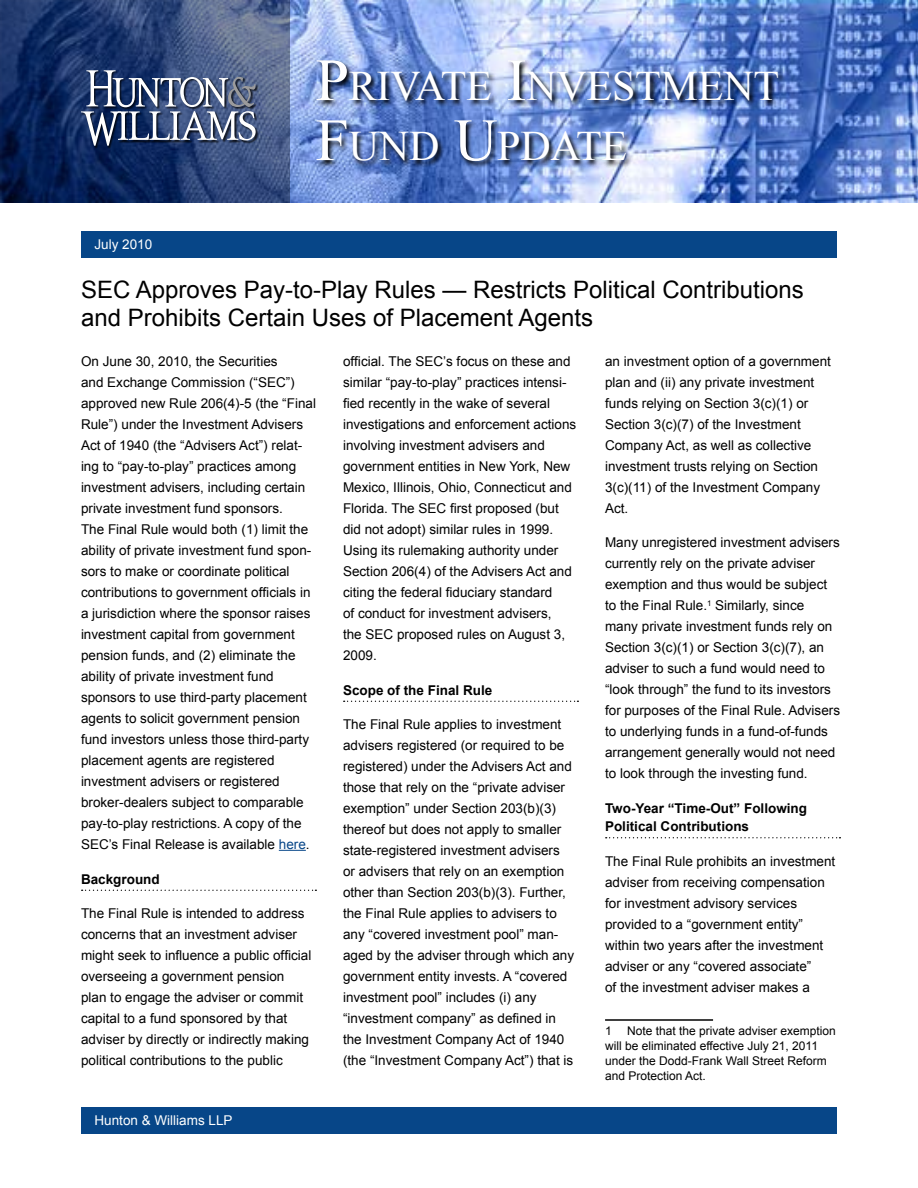
<style>
.page{position:relative;width:918px;height:1188px;background:#fff}
.page>*{position:absolute;margin:0;border:0;box-sizing:border-box;transform-origin:0 0}
.Masthead_title_2_lin{font:42px/60px "Times New Roman";letter-spacing:-.005em;color:#fff}
.Header_1{font:24px/28.5px "Arial";color:#000}
.body_text{font:13.5px/21px "Arial";color:#000}
.Header_2_with_dots{font:700 13.5px/18px "Arial";color:#000}
.LLP___Date{font:13.5px "Arial";color:#fff}
.footer_-_right_page{font:13.5px "Arial";color:#fff}
.Footnote_Text{font:12px/15px "Arial";color:#000}
.s1{font-size:60px}
.s2{color:#074688}
</style>
<div class="page">
<img style="left:290px;top:0;width:628px;height:202px">
<svg style="left:0;top:0;width:290px;height:202px;background:#273e6f"></svg>
<div style="left:81px;top:1107px;width:756px;height:27px;background:#074688"></div>
<div style="left:81px;top:231px;width:756px;height:27px;background:#074688"></div>
<div style="left:81px;top:71px;width:177px;height:78px;background:#000;opacity:.75"></div>
<svg style="left:81px;top:70px;width:175px;height:76px"></svg>
<img style="left:315px;top:60px;width:470px;height:108px">
<svg style="left:279px;top:850px;width:27px;height:1px"></svg>
<svg style="left:82px;top:890px;width:234px;height:1px"></svg>
<svg style="left:344px;top:701px;width:234px;height:1px"></svg>
<svg style="left:606px;top:837px;width:234px;height:1px"></svg>
<hr style="left:605px;top:1019px;width:108px;height:2px;background:#000">
<p class="Masthead_title_2_lin" style="left:316px;top:55px;width:465px"><span class="s1">P</span>RIVATE <span class="s1">I</span>NVESTMENT<br><span class="s1">F</span>UND <span class="s1">U</span>PDATE</p>
<p class="footer_-_right_page" style="left:94px;top:236px;width:59px">July 2010</p>
<p class="Header_1" style="left:81px;top:276px;width:724px">SEC Approves Pay-to-Play Rules — Restricts Political Contributions and Prohibits Certain Uses of Placement Agents</p>
<p class="body_text" style="left:81px;top:351px;width:237px">On June 30, 2010, the Securities<br>and Exchange Commission (“SEC”) approved new Rule 206(4)-5 (the “Final Rule”) under the Investment Advisers Act of 1940 (the “Advisers Act”) relat&shy;ing to “pay-to-play” practices among investment advisers, including certain private investment fund sponsors.<br>The Final Rule would both (1) limit the ability of private investment fund spon&shy;sors to make or coordinate political contributions to government officials in a jurisdiction where the sponsor raises investment capital from government pension funds, and (2) eliminate the ability of private investment fund sponsors to use third-party placement agents to solicit government pension fund investors unless those third-party placement agents are registered investment advisers or registered broker-dealers subject to comparable pay-to-play restrictions. A copy of the SEC’s Final Release is available <span class="s2">here</span>.</p>
<p class="Header_2_with_dots" style="left:81px;top:870px;width:80px">Background</p>
<p class="body_text" style="left:81px;top:903px;width:232px">The Final Rule is intended to address concerns that an investment adviser might seek to influence a public official overseeing a government pension plan to engage the adviser or commit capital to a fund sponsored by that adviser by directly or indirectly making political contributions to the public</p>
<p class="body_text" style="left:343px;top:351px;width:235px">official. The SEC’s focus on these and similar “pay-to-play” practices intensi&shy;fied recently in the wake of several investigations and enforcement actions involving investment advisers and government entities in New York, New Mexico, Illinois, Ohio, Connecticut and Florida. The SEC first proposed (but did not adopt) similar rules in 1999.<br>Using its rulemaking authority under Section 206(4) of the Advisers Act and citing the federal fiduciary standard<br>of conduct for investment advisers,<br>the SEC proposed rules on August 3, 2009.</p>
<p class="Header_2_with_dots" style="left:343px;top:681px;width:151px">Scope of the Final Rule</p>
<p class="body_text" style="left:343px;top:714px;width:233px">The Final Rule applies to investment advisers registered (or required to be registered) under the Advisers Act and those that rely on the “private adviser exemption” under Section 203(b)(3) thereof but does not apply to smaller state-registered investment advisers or advisers that rely on an exemption other than Section 203(b)(3). Further, the Final Rule applies to advisers to any “covered investment pool” man&shy;aged by the adviser through which any government entity invests. A “covered investment pool” includes (i) any “investment company” as defined in the Investment Company Act of 1940 (the “Investment Company Act”) that is</p>
<p class="body_text" style="left:605px;top:351px;width:227px">an investment option of a government plan and (ii) any private investment funds relying on Section 3(c)(1) or<br>Section 3(c)(7) of the Investment<br>Company Act, as well as collective investment trusts relying on Section<br>3(c)(11) of the Investment Company<br>Act.</p>
<p class="body_text" style="left:605px;top:532px;width:237px">Many unregistered investment advisers currently rely on the private adviser exemption and thus would be subject to the Final Rule.<sup>1</sup> Similarly, since many private investment funds rely on Section 3(c)(1) or Section 3(c)(7), an adviser to such a fund would need to “look through” the fund to its investors for purposes of the Final Rule. Advisers to underlying funds in a fund-of-funds arrangement generally would not need to look through the investing fund.</p>
<p class="Header_2_with_dots" style="left:605px;top:800px;width:204px">Two-Year “Time-Out” Following<br>Political Contributions</p>
<p class="body_text" style="left:605px;top:851px;width:232px">The Final Rule prohibits an investment adviser from receiving compensation for investment advisory services provided to a “government entity” within two years after the investment adviser or any “covered associate”<br>of the investment adviser makes a</p>
<p class="Footnote_Text" style="left:605px;top:1023px;width:8px">1</p>
<p class="Footnote_Text" style="left:605px;top:1023px;width:232px;text-indent:22px">Note that the private adviser exemption will be eliminated effective July 21, 2011 under the Dodd-Frank Wall Street Reform and Protection Act.</p>
<p class="LLP___Date" style="left:94px;top:1112px;width:140px">Hunton &amp; Williams LLP</p>
</div>
